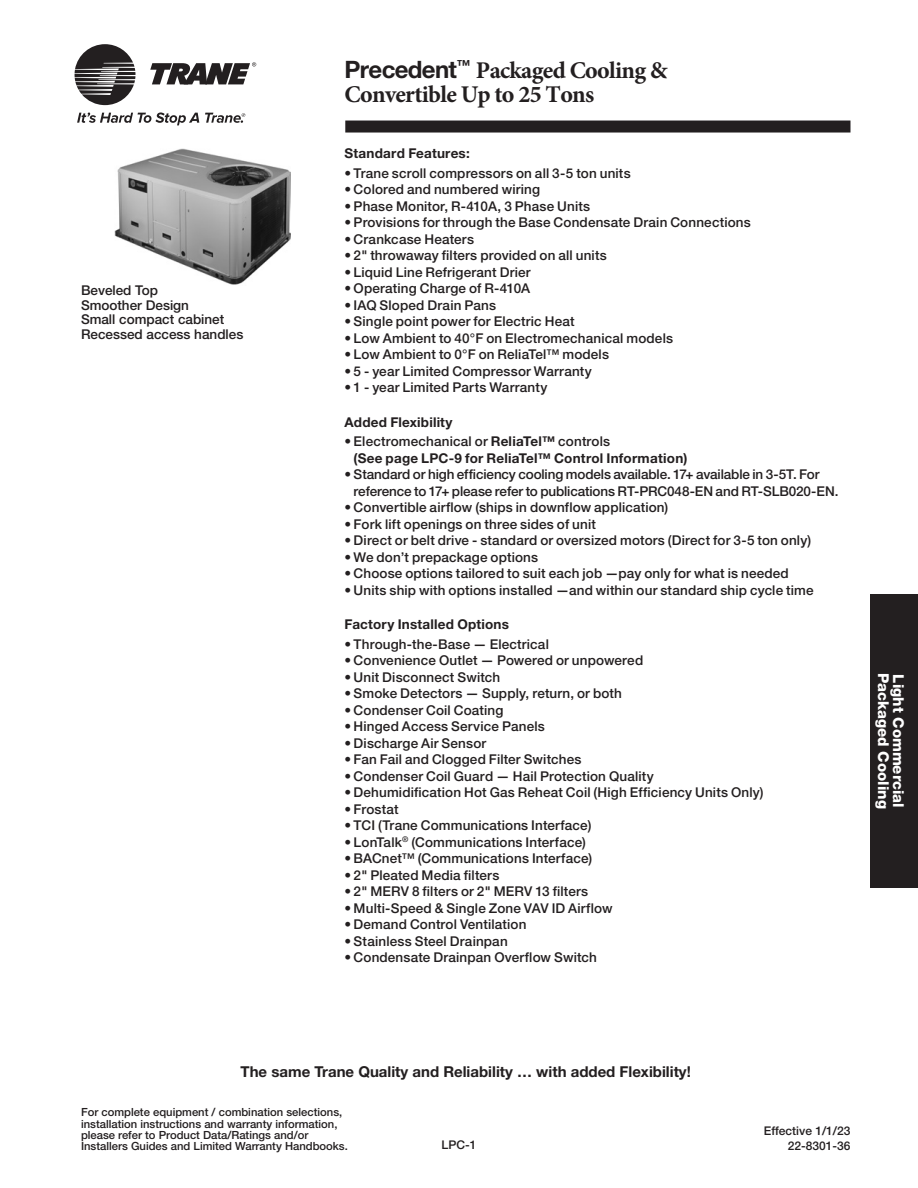
<style>
.page{position:relative;width:918px;height:1188px;background:#fff}
.page>*{position:absolute;margin:0;border:0;box-sizing:border-box;transform-origin:0 0}
.Head_Main{font:700 24px/24.2px "Minion Pro";letter-spacing:-.03em;color:#231f20}
.t1{font:700 15px "Helvetica Neue LT Std";color:#231f20}
.t2{font:800 15px "Helvetica Neue LT Std";color:#fff}
.t3{font:500 13.5px "Helvetica Neue LT Std";letter-spacing:.01em;color:#231f20}
._9_11_Head{font:700 13.5px/16.5px "Helvetica Neue LT Std";letter-spacing:.015em;color:#231f20}
.t4{font:500 13.5px/16.5px "Helvetica Neue LT Std";letter-spacing:-.01em;color:#231f20}
.t5{font:500 12px/15.3px "Helvetica Neue LT Std";color:#231f20;text-align:right}
.t6{font:500 11.25px/11.2px "Helvetica Neue LT Std";color:#231f20}
.s1{font-family:"Helvetica Neue LT Std"}
.s2{font-weight:500}
</style>
<div class="page">
<div style="left:345px;top:121px;width:505px;height:12px;background:#231f20"></div>
<svg style="left:75px;top:44px;width:61px;height:61px"></svg>
<svg style="left:150px;top:62px;width:106px;height:22px"></svg>
<svg style="left:77px;top:112px;width:122px;height:13px"></svg>
<svg style="left:205px;top:113px;width:40px;height:10px"></svg>
<img style="left:114px;top:148px;width:176px;height:137px">
<div style="left:870px;top:595px;width:48px;height:293px;background:#231f20"></div>
<p class="t3" style="left:81px;top:282px;width:79px">Beveled Top</p>
<p class="t3" style="left:81px;top:297px;width:110px">Smoother Design</p>
<p class="t3" style="left:81px;top:312px;width:145px">Small compact cabinet</p>
<p class="t3" style="left:81px;top:326px;width:164px">Recessed access handles</p>
<p class="Head_Main" style="left:345px;top:58px;width:324px"><span class="s1">Precedent</span><sup>™</sup> Packaged Cooling &amp;<br>Convertible Up to 25 Tons</p>
<p class="_9_11_Head" style="left:345px;top:145px;width:127px">Standard Features:</p>
<p class="t3" style="left:345px;top:165px;width:288px">• Trane scroll compressors on all 3-5 ton units</p>
<p class="t3" style="left:345px;top:181px;width:197px">• Colored and numbered wiring</p>
<p class="t3" style="left:345px;top:198px;width:247px">• Phase Monitor, R-410A, 3 Phase Units</p>
<p class="t3" style="left:345px;top:214px;width:408px">• Provisions for through the Base Condensate Drain Connections</p>
<p class="t3" style="left:345px;top:231px;width:131px">• Crankcase Heaters</p>
<p class="t3" style="left:345px;top:247px;width:264px">• 2" throwaway filters provided on all units</p>
<p class="t3" style="left:345px;top:264px;width:187px">• Liquid Line Refrigerant Drier</p>
<p class="t3" style="left:345px;top:280px;width:187px">• Operating Charge of R-410A</p>
<p class="t3" style="left:345px;top:297px;width:153px">• IAQ Sloped Drain Pans</p>
<p class="t3" style="left:345px;top:313px;width:231px">• Single point power for Electric Heat</p>
<p class="t3" style="left:345px;top:330px;width:330px">• Low Ambient to 40°F on Electromechanical models</p>
<p class="t3" style="left:345px;top:346px;width:266px">• Low Ambient to 0°F on ReliaTel™ models</p>
<p class="t3" style="left:345px;top:363px;width:249px">• 5 - year Limited Compressor Warranty</p>
<p class="t3" style="left:345px;top:379px;width:204px">• 1 - year Limited Parts Warranty</p>
<p class="_9_11_Head" style="left:345px;top:413px;width:109px">Added Flexibility</p>
<p class="_9_11_Head" style="left:354px;top:433px;width:335px;text-indent:-9px"><span class="s2">• Electromechanical or</span> ReliaTel™ <span class="s2">controls<br></span>(See page LPC-9 for ReliaTel™ Control Information)</p>
<p class="t4" style="left:354px;top:466px;width:486px;text-indent:-9px">• Standard or high efficiency cooling models available. 17+ available in 3-5T. For reference to 17+ please refer to publications RT-PRC048-EN and RT-SLB020-EN.</p>
<p class="t3" style="left:345px;top:499px;width:325px">• Convertible airflow (ships in downflow application)</p>
<p class="t3" style="left:345px;top:516px;width:253px">• Fork lift openings on three sides of unit</p>
<p class="t3" style="left:345px;top:532px;width:468px">• Direct or belt drive - standard or oversized motors (Direct for 3-5 ton only)</p>
<p class="t3" style="left:345px;top:549px;width:195px">• We don’t prepackage options</p>
<p class="t3" style="left:345px;top:565px;width:446px">• Choose options tailored to suit each job —pay only for what is needed</p>
<p class="t3" style="left:345px;top:582px;width:470px">• Units ship with options installed —and within our standard ship cycle time</p>
<p class="_9_11_Head" style="left:345px;top:616px;width:166px">Factory Installed Options</p>
<p class="t3" style="left:345px;top:636px;width:206px">• Through-the-Base — Electrical</p>
<p class="t3" style="left:345px;top:652px;width:300px">• Convenience Outlet — Powered or unpowered</p>
<p class="t3" style="left:345px;top:669px;width:157px">• Unit Disconnect Switch</p>
<p class="t3" style="left:345px;top:685px;width:279px">• Smoke Detectors — Supply, return, or both</p>
<p class="t3" style="left:345px;top:702px;width:160px">• Condenser Coil Coating</p>
<p class="t3" style="left:345px;top:718px;width:202px">• Hinged Access Service Panels</p>
<p class="t3" style="left:345px;top:735px;width:143px">• Discharge Air Sensor</p>
<p class="t3" style="left:345px;top:751px;width:238px">• Fan Fail and Clogged Filter Switches</p>
<p class="t3" style="left:345px;top:768px;width:311px">• Condenser Coil Guard — Hail Protection Quality</p>
<p class="t3" style="left:345px;top:784px;width:421px">• Dehumidification Hot Gas Reheat Coil (High Efficiency Units Only)</p>
<p class="t3" style="left:345px;top:801px;width:56px">• Frostat</p>
<p class="t3" style="left:345px;top:817px;width:248px">• TCI (Trane Communications Interface)</p>
<p class="t3" style="left:345px;top:834px;width:243px">• LonTalk<sup>®</sup> (Communications Interface)</p>
<p class="t3" style="left:345px;top:850px;width:249px">• BACnet™ (Communications Interface)</p>
<p class="t3" style="left:345px;top:867px;width:156px">• 2" Pleated Media filters</p>
<p class="t3" style="left:345px;top:883px;width:245px">• 2" MERV 8 filters or 2" MERV 13 filters</p>
<p class="t3" style="left:345px;top:900px;width:269px">• Multi-Speed &amp; Single Zone VAV ID Airflow</p>
<p class="t3" style="left:345px;top:916px;width:183px">• Demand Control Ventilation</p>
<p class="t3" style="left:345px;top:933px;width:165px">• Stainless Steel Drainpan</p>
<p class="t3" style="left:345px;top:949px;width:254px">• Condensate Drainpan Overflow Switch</p>
<p class="t2" style="left:892px;top:673px;width:137px;rotate:90deg">Packaged Cooling</p>
<p class="t2" style="left:907px;top:674px;width:135px;rotate:90deg">Light Commercial</p>
<p class="t1" style="left:241px;top:1062px;width:452px">The same Trane Quality and Reliability … with added Flexibility!</p>
<p class="t6" style="left:81px;top:1107px;width:268px">For complete equipment / combination selections, installation instructions and warranty information, please refer to Product Data/Ratings and/or Installers Guides and Limited Warranty Handbooks.</p>
<p class="t5" style="left:442px;top:1137px;width:36px">LPC-1</p>
<p class="t5" style="left:764px;top:1123px;width:88px">Effective 1/1/23<br>22-8301-36</p>
</div>
